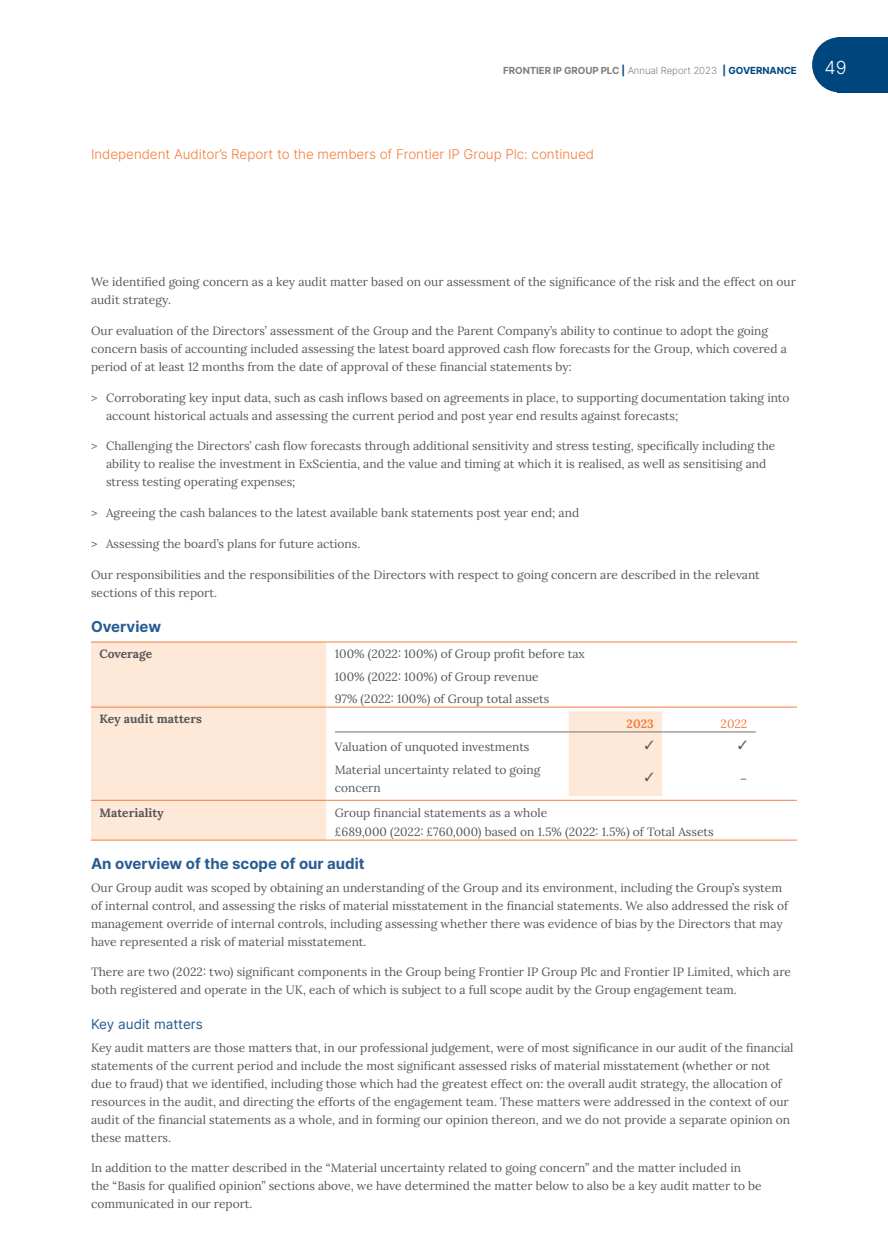
<style>
.page{position:relative;width:888px;height:1258px;background:#fff}
.page>*{position:absolute;margin:0;border:0;box-sizing:border-box;transform-origin:0 0}
.t1{font:300 18px "Inter";color:#fff}
.Subheading_2{font:700 15px "Inter";color:#275c91}
.continued_pages{font:300 13.5px "Inter";letter-spacing:-.005em;color:#f47d3b}
.Subheading_2-2{font:13.5px "Inter";color:#275c91}
.Body{font:12px/18px "Lora";color:#57585a}
.Body-2{font:700 12px "Lora";color:#57585a}
.Accounts_-_Table_hea{font:700 12px "Lora";color:#f47d3b}
.Accounts_-_Table_hea-2{font:12px "Lora";color:#f47d3b}
.t2{font:700 9.75px "Inter";letter-spacing:-.01em;color:#82807d}
.s1{color:#00467e}
.s2{font-weight:300}
</style>
<div class="page">
<div style="left:837px;top:37px;width:51px;height:55px;background:#00467e"></div>
<div style="left:812px;top:37px;width:55px;height:55px;background:#00467e;border-radius:50%"></div>
<div style="left:91px;top:643px;width:235px;height:197px;background:#fee8d8"></div>
<hr style="left:91px;top:707px;width:235px;height:1px;background:#f47d3b">
<hr style="left:326px;top:707px;width:471px;height:1px;background:#f47d3b">
<hr style="left:91px;top:800px;width:235px;height:1px;background:#f47d3b">
<hr style="left:326px;top:800px;width:471px;height:1px;background:#f47d3b">
<hr style="left:91px;top:840px;width:235px;height:1px;background:#f47d3b">
<hr style="left:326px;top:840px;width:471px;height:1px;background:#f47d3b">
<hr style="left:91px;top:642px;width:235px;height:1px;background:#f47d3b">
<hr style="left:326px;top:642px;width:471px;height:1px;background:#f47d3b">
<hr style="left:335px;top:731px;width:234px;height:1px;background:#82807d">
<hr style="left:662px;top:731px;width:94px;height:1px;background:#82807d">
<div style="left:569px;top:711px;width:93px;height:85px;background:#fee8d8"></div>
<p class="t2" style="left:503px;top:63px;width:295px">FRONTIER IP GROUP PLC <span class="s1">|</span> <span class="s2">Annual Report 2023</span> <span class="s1">| GOVERNANCE</span></p>
<h1 class="t1" style="left:824px;top:54px;width:24px">49</h1>
<p class="continued_pages" style="left:91px;top:145px;width:504px">Independent Auditor’s Report to the members of Frontier IP Group Plc: continued</p>
<p class="Body" style="left:91px;top:272px;width:706px">We identified going concern as a key audit matter based on our assessment of the significance of the risk and the effect on our audit strategy.</p>
<p class="Body" style="left:91px;top:321px;width:697px">Our evaluation of the Directors’ assessment of the Group and the Parent Company’s ability to continue to adopt the going concern basis of accounting included assessing the latest board approved cash flow forecasts for the Group, which covered a period of at least 12 months from the date of approval of these financial statements by:</p>
<p class="Body" style="left:106px;top:387px;width:685px;text-indent:-15px">&gt; Corroborating key input data, such as cash inflows based on agreements in place, to supporting documentation taking into account historical actuals and assessing the current period and post year end results against forecasts;</p>
<p class="Body" style="left:106px;top:436px;width:671px;text-indent:-15px">&gt; Challenging the Directors’ cash flow forecasts through additional sensitivity and stress testing, specifically including the ability to realise the investment in ExScientia, and the value and timing at which it is realised, as well as sensitising and stress testing operating expenses;</p>
<p class="Body" style="left:91px;top:503px;width:490px">&gt; Agreeing the cash balances to the latest available bank statements post year end; and</p>
<p class="Body" style="left:91px;top:534px;width:271px">&gt; Assessing the board’s plans for future actions.</p>
<p class="Body" style="left:91px;top:564px;width:670px">Our responsibilities and the responsibilities of the Directors with respect to going concern are described in the relevant sections of this report.</p>
<p class="Subheading_2" style="left:91px;top:615px;width:72px">Overview</p>
<p class="Body-2" style="left:100px;top:645px;width:54px">Coverage</p>
<p class="Body" style="left:335px;top:644px;width:252px">100% (2022: 100%) of Group profit before tax</p>
<p class="Body" style="left:335px;top:666px;width:205px">100% (2022: 100%) of Group revenue</p>
<p class="Body" style="left:335px;top:689px;width:216px">97% (2022: 100%) of Group total assets</p>
<p class="Body-2" style="left:100px;top:710px;width:104px">Key audit matters</p>
<p class="Accounts_-_Table_hea" style="left:627px;top:714px;width:29px">2023</p>
<p class="Accounts_-_Table_hea-2" style="left:721px;top:714px;width:28px">2022</p>
<p class="Body" style="left:335px;top:737px;width:196px">Valuation of unquoted investments</p>
<p class="Body" style="left:335px;top:760px;width:207px">Material uncertainty related to going concern</p>
<p class="Body" style="left:740px;top:769px;width:9px">–</p>
<p class="Body-2" style="left:100px;top:803px;width:66px">Materiality</p>
<p class="Body" style="left:335px;top:802px;width:214px">Group financial statements as a whole</p>
<p class="Body" style="left:335px;top:822px;width:380px">£689,000 (2022: £760,000) based on 1.5% (2022: 1.5%) of Total Assets</p>
<p class="Subheading_2" style="left:91px;top:853px;width:275px">An overview of the scope of our audit</p>
<p class="Body" style="left:91px;top:877px;width:698px">Our Group audit was scoped by obtaining an understanding of the Group and its environment, including the Group’s system of internal control, and assessing the risks of material misstatement in the financial statements. We also addressed the risk of management override of internal controls, including assessing whether there was evidence of bias by the Directors that may have represented a risk of material misstatement.</p>
<p class="Body" style="left:91px;top:962px;width:701px">There are two (2022: two) significant components in the Group being Frontier IP Group Plc and Frontier IP Limited, which are both registered and operate in the UK, each of which is subject to a full scope audit by the Group engagement team.</p>
<p class="Subheading_2-2" style="left:91px;top:1014px;width:113px">Key audit matters</p>
<p class="Body" style="left:91px;top:1037px;width:704px">Key audit matters are those matters that, in our professional judgement, were of most significance in our audit of the financial statements of the current period and include the most significant assessed risks of material misstatement (whether or not due to fraud) that we identified, including those which had the greatest effect on: the overall audit strategy, the allocation of resources in the audit, and directing the efforts of the engagement team. These matters were addressed in the context of our audit of the financial statements as a whole, and in forming our opinion thereon, and we do not provide a separate opinion on these matters.</p>
<p class="Body" style="left:91px;top:1158px;width:672px">In addition to the matter described in the “Material uncertainty related to going concern” and the matter included in the “Basis for qualified opinion” sections above, we have determined the matter below to also be a key audit matter to be communicated in our report.</p>
</div>
